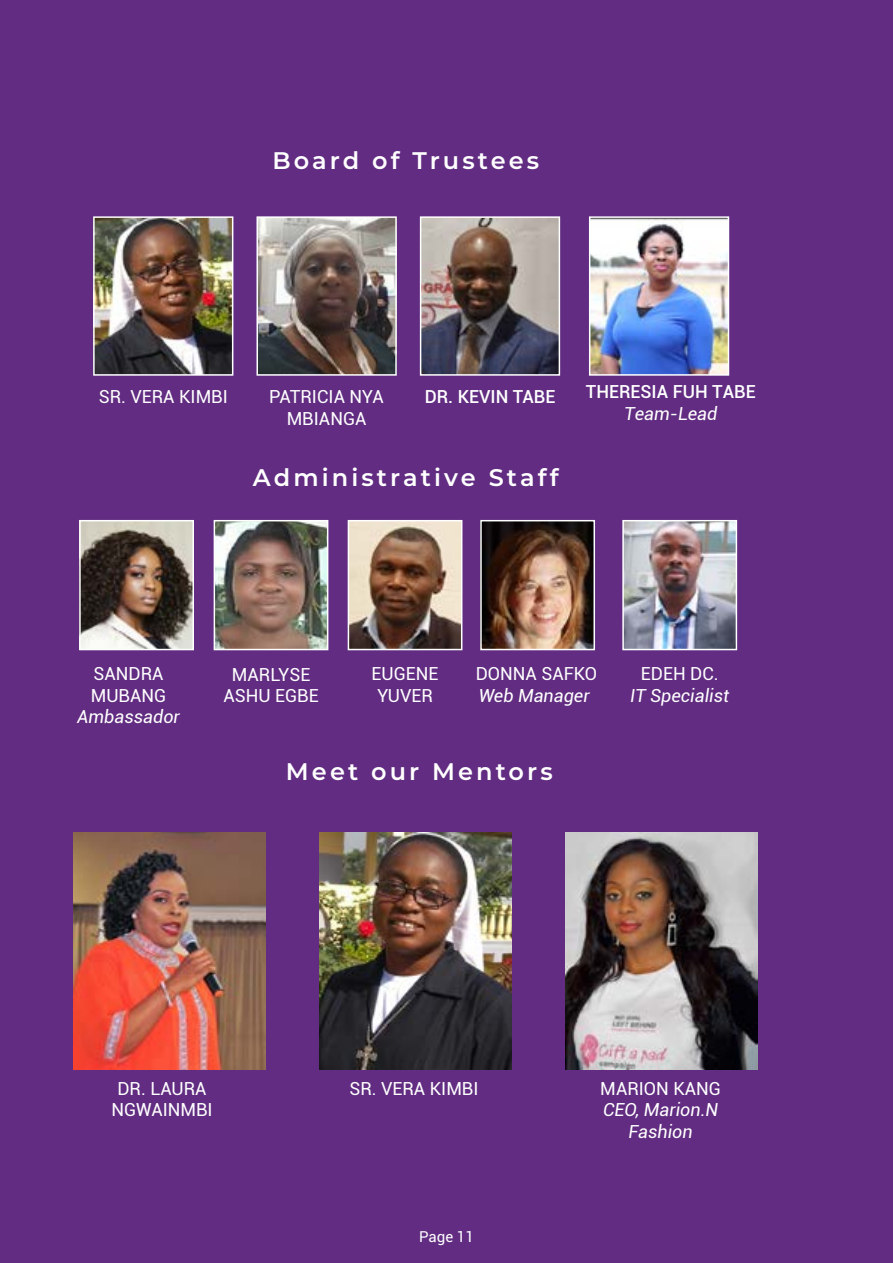
<style>
.page{position:relative;width:893px;height:1263px;background:#612c81}
.page>*{position:absolute;margin:0;border:0;box-sizing:border-box;transform-origin:0 0}
.t1{font:600 24px "Montserrat";letter-spacing:.13em;color:#fff}
.t2{font:18px/21.6px "Roboto";color:#fff;text-align:center}
.t3{font:italic 18px/21.6px "Roboto";color:#fff;text-align:center}
.t4{font:500 18px "Roboto";color:#fff}
.t5{font:15px "Roboto";color:#fff}
</style>
<div class="page">
<img style="left:82px;top:523px;width:109px;height:124px">
<div style="left:79px;top:520px;width:115px;height:130px;border:2px solid #fff"></div>
<img style="left:351px;top:523px;width:108px;height:124px">
<div style="left:348px;top:520px;width:114px;height:130px;border:2px solid #fff"></div>
<img style="left:217px;top:523px;width:108px;height:124px">
<div style="left:214px;top:520px;width:114px;height:130px;border:2px solid #fff"></div>
<img style="left:625px;top:523px;width:109px;height:124px">
<div style="left:622px;top:520px;width:115px;height:130px;border:2px solid #fff"></div>
<img style="left:483px;top:523px;width:109px;height:124px">
<div style="left:480px;top:520px;width:115px;height:130px;border:2px solid #fff"></div>
<img style="left:96px;top:219px;width:134px;height:154px">
<div style="left:93px;top:216px;width:140px;height:160px;border:2px solid #fff"></div>
<img style="left:423px;top:219px;width:134px;height:154px">
<div style="left:420px;top:216px;width:140px;height:160px;border:2px solid #fff"></div>
<img style="left:259px;top:219px;width:135px;height:154px">
<div style="left:256px;top:216px;width:141px;height:160px;border:2px solid #fff"></div>
<img style="left:592px;top:219px;width:134px;height:154px">
<div style="left:589px;top:216px;width:140px;height:160px;border:2px solid #fff"></div>
<img style="left:73px;top:832px;width:193px;height:237px">
<img style="left:319px;top:832px;width:193px;height:237px">
<img style="left:565px;top:832px;width:193px;height:237px">
<h1 class="t1" style="left:272px;top:143px;width:268px">Board of Trustees</h1>
<p class="t2" style="left:99px;top:385px;width:131px">SR. VERA KIMBI</p>
<p class="t2" style="left:269px;top:385px;width:116px">PATRICIA NYA<br>MBIANGA</p>
<p class="t4" style="left:425px;top:384px;width:132px">DR. KEVIN TABE</p>
<h1 class="t1" style="left:253px;top:460px;width:307px">Administrative Staff</h1>
<p class="t4" style="left:586px;top:379px;width:171px">THERESIA FUH TABE</p>
<p class="t3" style="left:624px;top:402px;width:95px">Team-Lead</p>
<p class="t2" style="left:91px;top:662px;width:77px;text-align:left">SANDRA<br>MUBANG</p>
<p class="t3" style="left:77px;top:705px;width:104px">Ambassador</p>
<p class="t2" style="left:223px;top:663px;width:97px">MARLYSE<br>ASHU EGBE</p>
<p class="t2" style="left:372px;top:662px;width:68px">EUGENE<br>YUVER</p>
<p class="t2" style="left:476px;top:662px;width:123px">DONNA SAFKO</p>
<p class="t3" style="left:479px;top:684px;width:112px">Web Manager</p>
<h1 class="t1" style="left:286px;top:754px;width:268px">Meet our Mentors</h1>
<p class="t2" style="left:641px;top:662px;width:79px">EDEH DC.</p>
<p class="t3" style="left:630px;top:684px;width:101px">IT Specialist</p>
<p class="t2" style="left:111px;top:1077px;width:103px">DR. LAURA<br>NGWAINMBI</p>
<p class="t2" style="left:349px;top:1077px;width:131px">SR. VERA KIMBI</p>
<p class="t2" style="left:600px;top:1077px;width:122px">MARION KANG</p>
<p class="t3" style="left:603px;top:1098px;width:117px">CEO, Marion.N<br>Fashion</p>
<p class="t5" style="left:419px;top:1226px;width:56px">Page 11</p>
</div>
